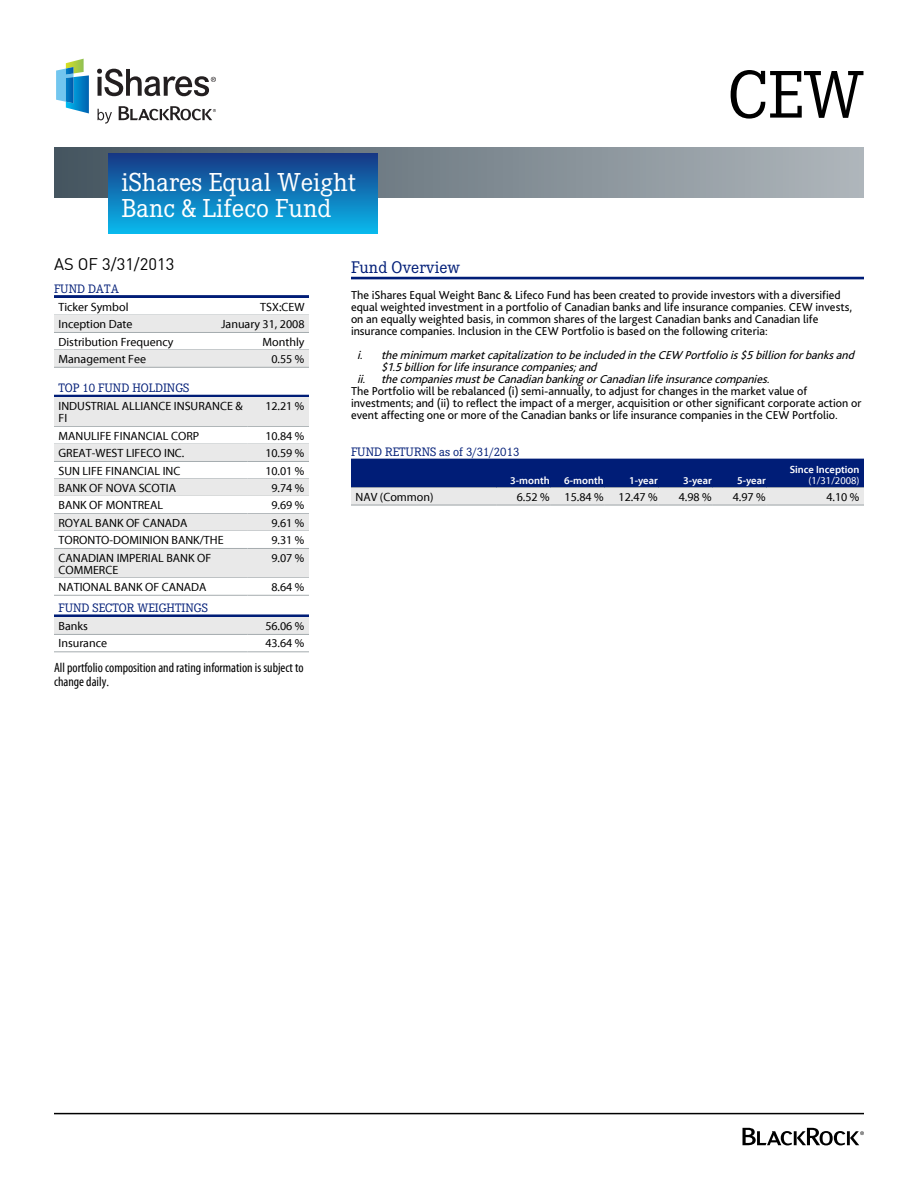
<style>
.page{position:relative;width:918px;height:1188px;background:#fff}
.page>*{position:absolute;margin:0;border:0;box-sizing:border-box;transform-origin:0 0}
.t1{font:66px "Corporate E";color:#000}
.t2{font:25.5px/26.2px "Corporate E";color:#fff}
.t3{font:16.5px "DIN";color:#000}
.t4{font:16.5px "Corporate E";color:#001d77}
.t5{font:condensed 13.5px/13.5px "Myriad Pro";color:#000}
.t6{font:12px/12px "Bliss 2";color:#000}
.t7{font:12px/12px "Myriad Pro";color:#000}
.t8{font:italic 12px "Bliss 2";color:#000}
.t9{font:12px "Corporate E";color:#001d77}
.t10{font:600 10.5px "Myriad Pro";color:#fff}
.t11{font:10.5px "Myriad Pro";color:#fff}
</style>
<div class="page">
<svg style="left:742px;top:1128px;width:122px;height:17px"></svg>
<hr style="left:54px;top:1113px;width:810px;height:1px;background:#000">
<svg style="left:56px;top:59px;width:33px;height:54px"></svg>
<div style="left:55px;top:148px;width:808px;height:50px;background:linear-gradient(to right,#455560,#afb6bb)"></div>
<svg style="left:97px;top:69px;width:119px;height:27px"></svg>
<svg style="left:97px;top:109px;width:15px;height:15px"></svg>
<svg style="left:119px;top:106px;width:97px;height:14px"></svg>
<div style="left:108px;top:153px;width:270px;height:81px;background:linear-gradient(to bottom,#173683,#09bbee)"></div>
<hr style="left:54px;top:295px;width:255px;height:3px;background:#001d77">
<hr style="left:54px;top:315px;width:150px;height:1px;background:#a5acaf">
<hr style="left:204px;top:315px;width:105px;height:1px;background:#a5acaf">
<div style="left:54px;top:316px;width:150px;height:17px;background:#e9e9e9"></div>
<hr style="left:54px;top:332px;width:150px;height:1px;background:#a5acaf">
<div style="left:204px;top:316px;width:105px;height:17px;background:#e9e9e9"></div>
<hr style="left:204px;top:332px;width:105px;height:1px;background:#a5acaf">
<hr style="left:54px;top:349px;width:150px;height:1px;background:#a5acaf">
<hr style="left:204px;top:349px;width:105px;height:1px;background:#a5acaf">
<div style="left:54px;top:350px;width:150px;height:18px;background:#e9e9e9"></div>
<hr style="left:54px;top:367px;width:150px;height:1px;background:#a5acaf">
<div style="left:204px;top:350px;width:105px;height:18px;background:#e9e9e9"></div>
<hr style="left:204px;top:367px;width:105px;height:1px;background:#a5acaf">
<hr style="left:54px;top:395px;width:255px;height:3px;background:#001d77">
<div style="left:54px;top:398px;width:255px;height:29px;background:#e9e9e9"></div>
<hr style="left:54px;top:426px;width:194px;height:1px;background:#a5acaf">
<hr style="left:248px;top:426px;width:61px;height:1px;background:#a5acaf">
<hr style="left:54px;top:444px;width:194px;height:1px;background:#a5acaf">
<hr style="left:248px;top:444px;width:61px;height:1px;background:#a5acaf">
<div style="left:54px;top:445px;width:255px;height:17px;background:#e9e9e9"></div>
<hr style="left:54px;top:461px;width:194px;height:1px;background:#a5acaf">
<hr style="left:248px;top:461px;width:61px;height:1px;background:#a5acaf">
<hr style="left:54px;top:478px;width:194px;height:1px;background:#a5acaf">
<hr style="left:248px;top:478px;width:61px;height:1px;background:#a5acaf">
<div style="left:54px;top:479px;width:255px;height:18px;background:#e9e9e9"></div>
<hr style="left:54px;top:496px;width:194px;height:1px;background:#a5acaf">
<hr style="left:248px;top:496px;width:61px;height:1px;background:#a5acaf">
<hr style="left:54px;top:513px;width:194px;height:1px;background:#a5acaf">
<hr style="left:248px;top:513px;width:61px;height:1px;background:#a5acaf">
<div style="left:54px;top:514px;width:255px;height:18px;background:#e9e9e9"></div>
<hr style="left:54px;top:531px;width:194px;height:1px;background:#a5acaf">
<hr style="left:248px;top:531px;width:61px;height:1px;background:#a5acaf">
<hr style="left:54px;top:548px;width:194px;height:1px;background:#a5acaf">
<hr style="left:248px;top:548px;width:61px;height:1px;background:#a5acaf">
<div style="left:54px;top:549px;width:255px;height:29px;background:#e9e9e9"></div>
<hr style="left:54px;top:577px;width:194px;height:1px;background:#a5acaf">
<hr style="left:248px;top:577px;width:61px;height:1px;background:#a5acaf">
<hr style="left:54px;top:595px;width:194px;height:1px;background:#a5acaf">
<hr style="left:248px;top:595px;width:61px;height:1px;background:#a5acaf">
<hr style="left:54px;top:614px;width:255px;height:3px;background:#001d77">
<div style="left:54px;top:617px;width:255px;height:18px;background:#e9e9e9"></div>
<hr style="left:54px;top:634px;width:194px;height:1px;background:#a5acaf">
<hr style="left:248px;top:634px;width:61px;height:1px;background:#a5acaf">
<hr style="left:54px;top:651px;width:194px;height:1px;background:#a5acaf">
<hr style="left:248px;top:651px;width:61px;height:1px;background:#a5acaf">
<hr style="left:351px;top:277px;width:513px;height:2px;background:#001d77">
<hr style="left:351px;top:459px;width:513px;height:3px;background:#001d77">
<div style="left:351px;top:462px;width:513px;height:26px;background:#001d77"></div>
<hr style="left:351px;top:487px;width:145px;height:1px;background:#a5acaf">
<hr style="left:496px;top:487px;width:54px;height:1px;background:#a5acaf">
<hr style="left:550px;top:487px;width:54px;height:1px;background:#a5acaf">
<hr style="left:604px;top:487px;width:54px;height:1px;background:#a5acaf">
<hr style="left:658px;top:487px;width:54px;height:1px;background:#a5acaf">
<hr style="left:712px;top:487px;width:54px;height:1px;background:#a5acaf">
<hr style="left:766px;top:487px;width:98px;height:1px;background:#a5acaf">
<div style="left:351px;top:488px;width:513px;height:17px;background:#e9e9e9"></div>
<hr style="left:351px;top:505px;width:145px;height:1px;background:#a5acaf">
<hr style="left:496px;top:505px;width:54px;height:1px;background:#a5acaf">
<hr style="left:550px;top:505px;width:54px;height:1px;background:#a5acaf">
<hr style="left:604px;top:505px;width:54px;height:1px;background:#a5acaf">
<hr style="left:658px;top:505px;width:54px;height:1px;background:#a5acaf">
<hr style="left:712px;top:505px;width:54px;height:1px;background:#a5acaf">
<hr style="left:766px;top:505px;width:98px;height:1px;background:#a5acaf">
<h2 class="t2" style="left:122px;top:169px;width:236px">iShares Equal Weight<br>Banc &amp; Lifeco Fund</h2>
<h1 class="t1" style="left:728px;top:56px;width:137px">CEW</h1>
<h3 class="t3" style="left:54px;top:253px;width:122px">AS OF 3/31/2013</h3>
<p class="t9" style="left:54px;top:282px;width:67px">FUND DATA</p>
<p class="t7" style="left:58px;top:301px;width:72px">Ticker Symbol</p>
<p class="t7" style="left:260px;top:301px;width:46px">TSX:CEW</p>
<p class="t7" style="left:58px;top:318px;width:76px">Inception Date</p>
<p class="t7" style="left:221px;top:318px;width:85px">January 31, 2008</p>
<p class="t7" style="left:58px;top:336px;width:117px">Distribution Frequency</p>
<p class="t7" style="left:262px;top:336px;width:44px">Monthly</p>
<p class="t7" style="left:58px;top:353px;width:89px">Management Fee</p>
<p class="t7" style="left:272px;top:353px;width:34px">0.55 %</p>
<p class="t9" style="left:58px;top:381px;width:132px">TOP 10 FUND HOLDINGS</p>
<p class="t7" style="left:58px;top:401px;width:186px">INDUSTRIAL ALLIANCE INSURANCE &amp;<br>FI</p>
<p class="t7" style="left:265px;top:401px;width:41px">12.21 %</p>
<p class="t7" style="left:58px;top:430px;width:142px">MANULIFE FINANCIAL CORP</p>
<p class="t7" style="left:265px;top:430px;width:41px">10.84 %</p>
<p class="t7" style="left:58px;top:447px;width:127px">GREAT-WEST LIFECO INC.</p>
<p class="t7" style="left:265px;top:447px;width:41px">10.59 %</p>
<p class="t7" style="left:58px;top:465px;width:123px">SUN LIFE FINANCIAL INC</p>
<p class="t7" style="left:265px;top:465px;width:41px">10.01 %</p>
<p class="t7" style="left:58px;top:482px;width:119px">BANK OF NOVA SCOTIA</p>
<p class="t7" style="left:272px;top:482px;width:34px">9.74 %</p>
<p class="t7" style="left:58px;top:500px;width:106px">BANK OF MONTREAL</p>
<p class="t7" style="left:272px;top:500px;width:34px">9.69 %</p>
<p class="t7" style="left:58px;top:517px;width:131px">ROYAL BANK OF CANADA</p>
<p class="t7" style="left:272px;top:517px;width:34px">9.61 %</p>
<p class="t7" style="left:58px;top:534px;width:167px">TORONTO-DOMINION BANK/THE</p>
<p class="t7" style="left:272px;top:534px;width:34px">9.31 %</p>
<p class="t7" style="left:58px;top:552px;width:154px">CANADIAN IMPERIAL BANK OF<br>COMMERCE</p>
<p class="t7" style="left:272px;top:552px;width:34px">9.07 %</p>
<p class="t7" style="left:58px;top:581px;width:150px">NATIONAL BANK OF CANADA</p>
<p class="t7" style="left:272px;top:581px;width:34px">8.64 %</p>
<p class="t9" style="left:58px;top:601px;width:151px">FUND SECTOR WEIGHTINGS</p>
<p class="t7" style="left:58px;top:620px;width:31px">Banks</p>
<p class="t7" style="left:265px;top:620px;width:41px">56.06 %</p>
<p class="t7" style="left:58px;top:638px;width:50px">Insurance</p>
<p class="t7" style="left:265px;top:638px;width:41px">43.64 %</p>
<p class="t5" style="left:54px;top:661px;width:251px">All portfolio composition and rating information is subject to change daily.</p>
<h3 class="t4" style="left:351px;top:257px;width:111px">Fund Overview</h3>
<p class="t6" style="left:351px;top:288px;width:503px">The iShares Equal Weight Banc &amp; Lifeco Fund has been created to provide investors with a diversified equal weighted investment in a portfolio of Canadian banks and life insurance companies. CEW invests, on an equally weighted basis, in common shares of the largest Canadian banks and Canadian life insurance companies. Inclusion in the CEW Portfolio is based on the following criteria:</p>
<p class="t8" style="left:357px;top:347px;width:502px">i. theminimum marketcapitalizationtobeincludedintheCEW Portfoliois$5billionforbanksand</p>
<p class="t8" style="left:381px;top:359px;width:221px">$1.5billionforlifeinsurancecompanies;and</p>
<p class="t8" style="left:357px;top:371px;width:417px">ii. thecompaniesmustbeCanadianbankingorCanadianlifeinsurancecompanies.</p>
<p class="t6" style="left:351px;top:384px;width:512px">The Portfolio will be rebalanced (i) semi-annually, to adjust for changes in the market value of investments; and (ii) to reflect the impact of a merger, acquisition or other significant corporate action or event affecting one or more of the Canadian banks or life insurance companies in the CEW Portfolio.</p>
<p class="t9" style="left:351px;top:445px;width:170px">FUND RETURNS as of 3/31/2013</p>
<p class="t10" style="left:510px;top:474px;width:41px">3-month</p>
<p class="t10" style="left:564px;top:474px;width:41px">6-month</p>
<p class="t10" style="left:629px;top:474px;width:30px">1-year</p>
<p class="t10" style="left:683px;top:474px;width:30px">3-year</p>
<p class="t10" style="left:737px;top:474px;width:30px">5-year</p>
<p class="t10" style="left:790px;top:464px;width:71px">Since Inception</p>
<p class="t11" style="left:809px;top:474px;width:52px">(1/31/2008)</p>
<p class="t7" style="left:356px;top:491px;width:80px">NAV (Common)</p>
<p class="t7" style="left:517px;top:491px;width:142px">6.52 % 15.84 % 12.47 %</p>
<p class="t7" style="left:679px;top:491px;width:34px">4.98 %</p>
<p class="t7" style="left:733px;top:491px;width:34px">4.97 %</p>
<p class="t7" style="left:826px;top:491px;width:34px">4.10 %</p>
</div>
